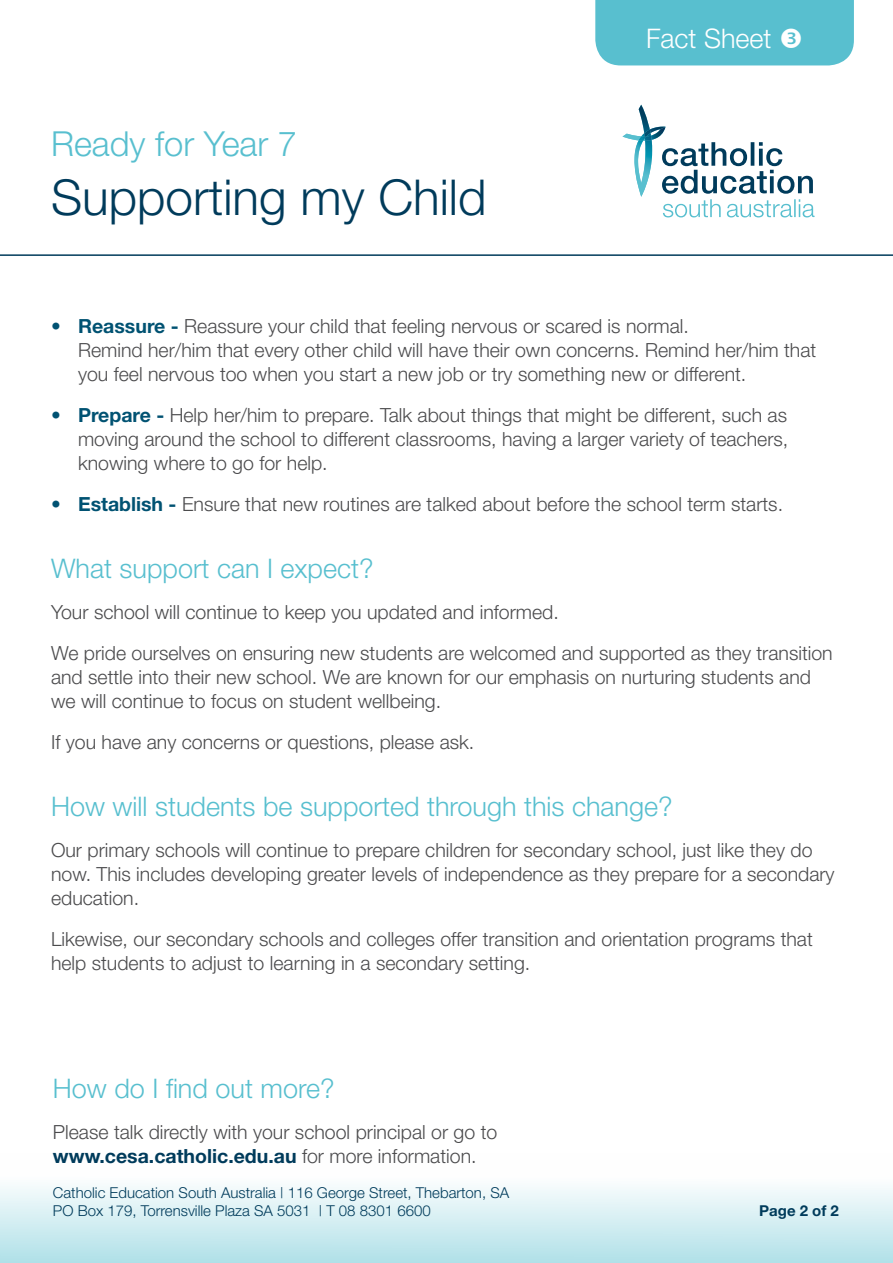
<style>
.page{position:relative;width:893px;height:1263px;background:#fff}
.page>*{position:absolute;margin:0;border:0;box-sizing:border-box;transform-origin:0 0}
.t1{font:300 49.5px "Helvetica Neue";color:#003b5b}
.t2{font:300 34.5px "Helvetica Neue";color:#58bfcf}
.t3{font:300 27px "Helvetica Neue";color:#58bfcf}
.t4{font:300 27px "Helvetica Neue";color:#fff}
.t5{font:300 19.5px/24px "Helvetica Neue";color:#4b4b4d}
.t6{font:300 15px/18px "Helvetica Neue";color:#003b5b}
.t7{font:700 15px "Helvetica Neue";color:#003b5b}
.s1{font-weight:700;color:#005272}
.s2{font-weight:700;color:#003b5b}
</style>
<div class="page">
<div style="left:0;top:1153px;width:893px;height:110px;background:linear-gradient(to bottom,#fff,#b4e2e9)"></div>
<svg style="left:0;top:65px;width:893px;height:191px"></svg>
<svg style="left:622px;top:105px;width:192px;height:112px"></svg>
<div style="left:595px;top:0;width:259px;height:65px;background:#58bfcf"></div>
<h2 class="t2" style="left:51px;top:123px;width:248px">Ready for Year 7</h2>
<h1 class="t1" style="left:51px;top:168px;width:437px">Supporting my Child</h1>
<h3 class="t4" style="left:646px;top:22px;width:127px">Fact Sheet</h3>
<p class="t5" style="left:78px;top:314px;width:740px;text-indent:-27px"><span class="s1">• Reassure -</span> Reassure your child that feeling nervous or scared is normal.<br>Remind her/him that every other child will have their own concerns. Remind her/him that you feel nervous too when you start a new job or try something new or different.</p>
<p class="t5" style="left:78px;top:403px;width:712px;text-align:justify;text-indent:-27px"><span class="s1">• Prepare -</span> Help her/him to prepare. Talk about things that might be different, such as moving around the school to different classrooms, having a larger variety of teachers, knowing where to go for help.</p>
<p class="t5" style="left:51px;top:492px;width:734px"><span class="s1">• Establish -</span> Ensure that new routines are talked about before the school term starts.</p>
<h3 class="t3" style="left:51px;top:552px;width:324px">What support can I expect?</h3>
<p class="t5" style="left:51px;top:591px;width:783px;line-height:41px">Your school will continue to keep you updated and informed.<br>We pride ourselves on ensuring new students are welcomed and supported as they transition</p>
<p class="t5" style="left:51px;top:665px;width:761px">and settle into their new school. We are known for our emphasis on nurturing students and we will continue to focus on student wellbeing.</p>
<p class="t5" style="left:51px;top:730px;width:425px">If you have any concerns or questions, please ask.</p>
<h3 class="t3" style="left:51px;top:790px;width:623px">How will students be supported through this change?</h3>
<p class="t5" style="left:51px;top:838px;width:785px">Our primary schools will continue to prepare children for secondary school, just like they do now. This includes developing greater levels of independence as they prepare for a secondary education.</p>
<p class="t5" style="left:51px;top:927px;width:763px">Likewise, our secondary schools and colleges offer transition and orientation programs that help students to adjust to learning in a secondary setting.</p>
<h3 class="t3" style="left:53px;top:1072px;width:283px">How do I find out more?</h3>
<p class="t5" style="left:53px;top:1120px;width:446px">Please talk directly with your school principal or go to <span class="s2">www.cesa.catholic.edu.au</span> for more information.</p>
<p class="t6" style="left:53px;top:1183px;width:458px">Catholic Education South Australia | 116 George Street, Thebarton, SA<br>PO Box 179, Torrensville Plaza SA 5031 | T 08 8301 6600</p>
<p class="t7" style="left:759px;top:1201px;width:81px">Page 2 of 2</p>
</div>
